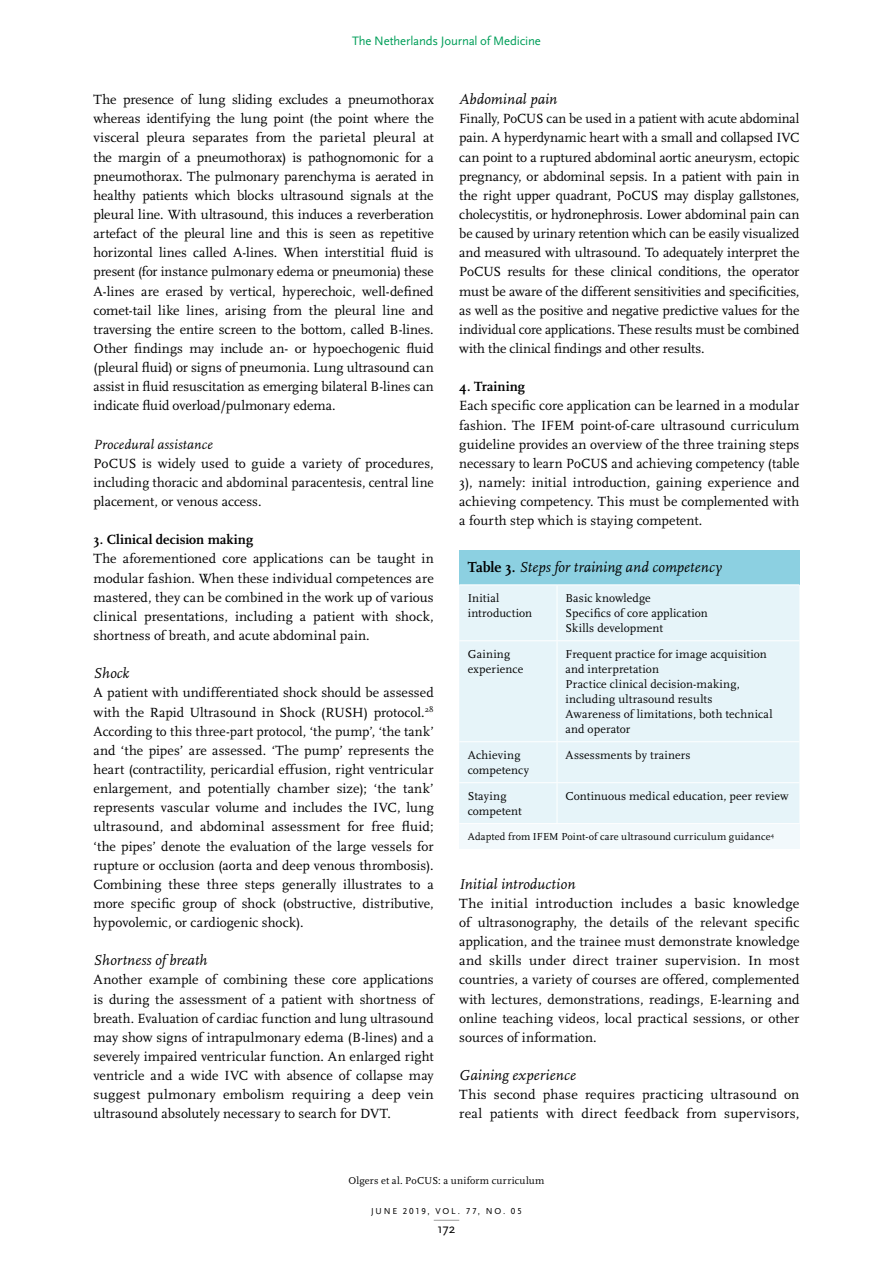
<style>
.page{position:relative;width:893px;height:1263px;background:#fff}
.page>*{position:absolute;margin:0;border:0;box-sizing:border-box;transform-origin:0 0}
.tussenkop_3{font:italic 15px "Scala";letter-spacing:.01em;color:#000}
.brood_grep{font:13.8px/19.2px "Scala";color:#000;text-align:justify}
.brood-grep_marge{font:13.8px/19.2px "Scala";color:#000;text-align:justify}
.tussenkop_2{font:700 13.8px "Scala";letter-spacing:.005em;color:#000}
.brood_grep-2{font:italic 13.8px "Scala";letter-spacing:.015em;color:#000}
.t1{font:13.5px "Scala Sans";color:#000}
.t2{font:12.75px "Scala Sans";letter-spacing:-.01em;color:#009e59}
.tabel_brood{font:12px/15px "Scala";letter-spacing:.01em;color:#000}
.tabel_figuur_noot{font:10.5px "Scala";letter-spacing:.015em;color:#000}
.runningtitle{font:10.5px "Scala";letter-spacing:.025em;color:#000}
.t3{font:9px "Scala Sans Caps";letter-spacing:.2em;color:#000}
.s1{font-weight:700;font-style:normal}
</style>
<div class="page">
<svg style="left:434px;top:1220px;width:25px;height:1px"></svg>
<div style="left:459px;top:550px;width:340px;height:35px;background:#8cd0e1"></div>
<div style="left:459px;top:585px;width:340px;height:238px;background:#e6f4f9"></div>
<div style="left:459px;top:824px;width:340px;height:24px;background:#f2f9fc"></div>
<hr style="left:557px;top:585px;width:1px;height:55px;background:#fff">
<hr style="left:459px;top:640px;width:98px;height:1px;background:#fff">
<hr style="left:557px;top:640px;width:242px;height:1px;background:#fff">
<hr style="left:557px;top:641px;width:1px;height:100px;background:#fff">
<hr style="left:459px;top:741px;width:98px;height:1px;background:#fff">
<hr style="left:557px;top:741px;width:242px;height:1px;background:#fff">
<hr style="left:557px;top:742px;width:1px;height:40px;background:#fff">
<hr style="left:459px;top:782px;width:98px;height:1px;background:#fff">
<hr style="left:557px;top:782px;width:242px;height:1px;background:#fff">
<hr style="left:557px;top:783px;width:1px;height:40px;background:#fff">
<hr style="left:459px;top:584px;width:98px;height:1px;background:#fff">
<hr style="left:557px;top:584px;width:242px;height:1px;background:#fff">
<p class="t2" style="left:352px;top:34px;width:190px">The Netherlands Journal of Medicine</p>
<p class="brood_grep" style="left:94px;top:90px;width:342px">The presence of lung sliding excludes a pneumothorax whereas identifying the lung point (the point where the visceral pleura separates from the parietal pleural at the margin of a pneumothorax) is pathognomonic for a pneumothorax. The pulmonary parenchyma is aerated in healthy patients which blocks ultrasound signals at the pleural line. With ultrasound, this induces a reverberation artefact of the pleural line and this is seen as repetitive horizontal lines called A-lines. When interstitial fluid is present (for instance pulmonary edema or pneumonia) these A-lines are erased by vertical, hyperechoic, well-defined comet-tail like lines, arising from the pleural line and traversing the entire screen to the bottom, called B-lines.<br>Other findings may include an- or hypoechogenic fluid (pleural fluid) or signs of pneumonia. Lung ultrasound can assist in fluid resuscitation as emerging bilateral B-lines can indicate fluid overload/pulmonary edema.</p>
<p class="brood_grep-2" style="left:94px;top:437px;width:121px">Procedural assistance</p>
<p class="brood_grep" style="left:94px;top:454px;width:342px">PoCUS is widely used to guide a variety of procedures, including thoracic and abdominal paracentesis, central line placement, or venous access.</p>
<p class="tussenkop_2" style="left:94px;top:532px;width:161px">3. Clinical decision making</p>
<p class="brood_grep" style="left:94px;top:550px;width:342px">The aforementioned core applications can be taught in modular fashion. When these individual competences are mastered, they can be combined in the work up of various clinical presentations, including a patient with shock, shortness of breath, and acute abdominal pain.</p>
<p class="tussenkop_3" style="left:94px;top:666px;width:38px">Shock</p>
<p class="brood_grep" style="left:94px;top:683px;width:342px">A patient with undifferentiated shock should be assessed with the Rapid Ultrasound in Shock (RUSH) protocol.<sup>28<br></sup>According to this three-part protocol, ‘the pump’, ‘the tank’ and ‘the pipes’ are assessed. ‘The pump’ represents the heart (contractility, pericardial effusion, right ventricular enlargement, and potentially chamber size); ‘the tank’ represents vascular volume and includes the IVC, lung ultrasound, and abdominal assessment for free fluid; ‘the pipes’ denote the evaluation of the large vessels for rupture or occlusion (aorta and deep venous thrombosis).<br>Combining these three steps generally illustrates to a more specific group of shock (obstructive, distributive, hypovolemic, or cardiogenic shock).</p>
<p class="tussenkop_3" style="left:94px;top:953px;width:115px">Shortness of breath</p>
<p class="brood-grep_marge" style="left:94px;top:970px;width:342px">Another example of combining these core applications is during the assessment of a patient with shortness of breath. Evaluation of cardiac function and lung ultrasound may show signs of intrapulmonary edema (B-lines) and a severely impaired ventricular function. An enlarged right ventricle and a wide IVC with absence of collapse may suggest pulmonary embolism requiring a deep vein ultrasound absolutely necessary to search for DVT.</p>
<p class="tussenkop_3" style="left:459px;top:92px;width:100px">Abdominal pain</p>
<p class="brood_grep" style="left:459px;top:109px;width:342px">Finally, PoCUS can be used in a patient with acute abdominal pain. A hyperdynamic heart with a small and collapsed IVC can point to a ruptured abdominal aortic aneurysm, ectopic pregnancy, or abdominal sepsis. In a patient with pain in the right upper quadrant, PoCUS may display gallstones, cholecystitis, or hydronephrosis. Lower abdominal pain can be caused by urinary retention which can be easily visualized and measured with ultrasound. To adequately interpret the PoCUS results for these clinical conditions, the operator must be aware of the different sensitivities and specificities, as well as the positive and negative predictive values for the individual core applications. These results must be combined with the clinical findings and other results.</p>
<p class="tussenkop_2" style="left:459px;top:379px;width:67px">4. Training</p>
<p class="brood_grep" style="left:459px;top:396px;width:342px">Each specific core application can be learned in a modular fashion. The IFEM point-of-care ultrasound curriculum guideline provides an overview of the three training steps necessary to learn PoCUS and achieving competency (table 3), namely: initial introduction, gaining experience and achieving competency. This must be complemented with a fourth step which is staying competent.</p>
<p class="tussenkop_3" style="left:468px;top:559px;width:256px"><span class="s1">Table 3.</span> Steps for training and competency</p>
<p class="tabel_brood" style="left:468px;top:591px;width:66px">Initial introduction</p>
<p class="tabel_brood" style="left:565px;top:591px;width:87px">Basic knowledge</p>
<p class="tabel_brood" style="left:565px;top:606px;width:144px">Specifics of core application</p>
<p class="tabel_brood" style="left:565px;top:621px;width:99px">Skills development</p>
<p class="tabel_brood" style="left:468px;top:647px;width:57px">Gaining experience</p>
<p class="tabel_brood" style="left:565px;top:647px;width:203px">Frequent practice for image acquisition and interpretation</p>
<p class="tabel_brood" style="left:565px;top:677px;width:176px">Practice clinical decision-making, including ultrasound results</p>
<p class="tabel_brood" style="left:565px;top:707px;width:208px">Awareness of limitations, both technical and operator</p>
<p class="tabel_brood" style="left:468px;top:748px;width:63px">Achieving competency</p>
<p class="tabel_brood" style="left:565px;top:748px;width:126px">Assessments by trainers</p>
<p class="tabel_brood" style="left:468px;top:789px;width:55px">Staying competent</p>
<p class="tabel_brood" style="left:565px;top:789px;width:225px">Continuous medical education, peer review</p>
<p class="tabel_figuur_noot" style="left:468px;top:831px;width:308px">Adapted from IFEM Point-of care ultrasound curriculum guidance<sup>4</sup></p>
<p class="tussenkop_3" style="left:459px;top:876px;width:118px">Initial introduction</p>
<p class="brood_grep" style="left:459px;top:894px;width:342px">The initial introduction includes a basic knowledge of ultrasonography, the details of the relevant specific application, and the trainee must demonstrate knowledge and skills under direct trainer supervision. In most countries, a variety of courses are offered, complemented with lectures, demonstrations, readings, E-learning and online teaching videos, local practical sessions, or other sources of information.</p>
<p class="tussenkop_3" style="left:459px;top:1067px;width:118px">Gaining experience</p>
<p class="brood_grep" style="left:459px;top:1085px;width:342px">This second phase requires practicing ultrasound on real patients with direct feedback from supervisors,</p>
<p class="runningtitle" style="left:349px;top:1174px;width:197px">Olgers et al. PoCUS: a uniform curriculum</p>
<p class="t3" style="left:371px;top:1206px;width:152px">JUNE 2019, VOL. 77, NO. 05</p>
<p class="t1" style="left:437px;top:1221px;width:19px">172</p>
</div>
